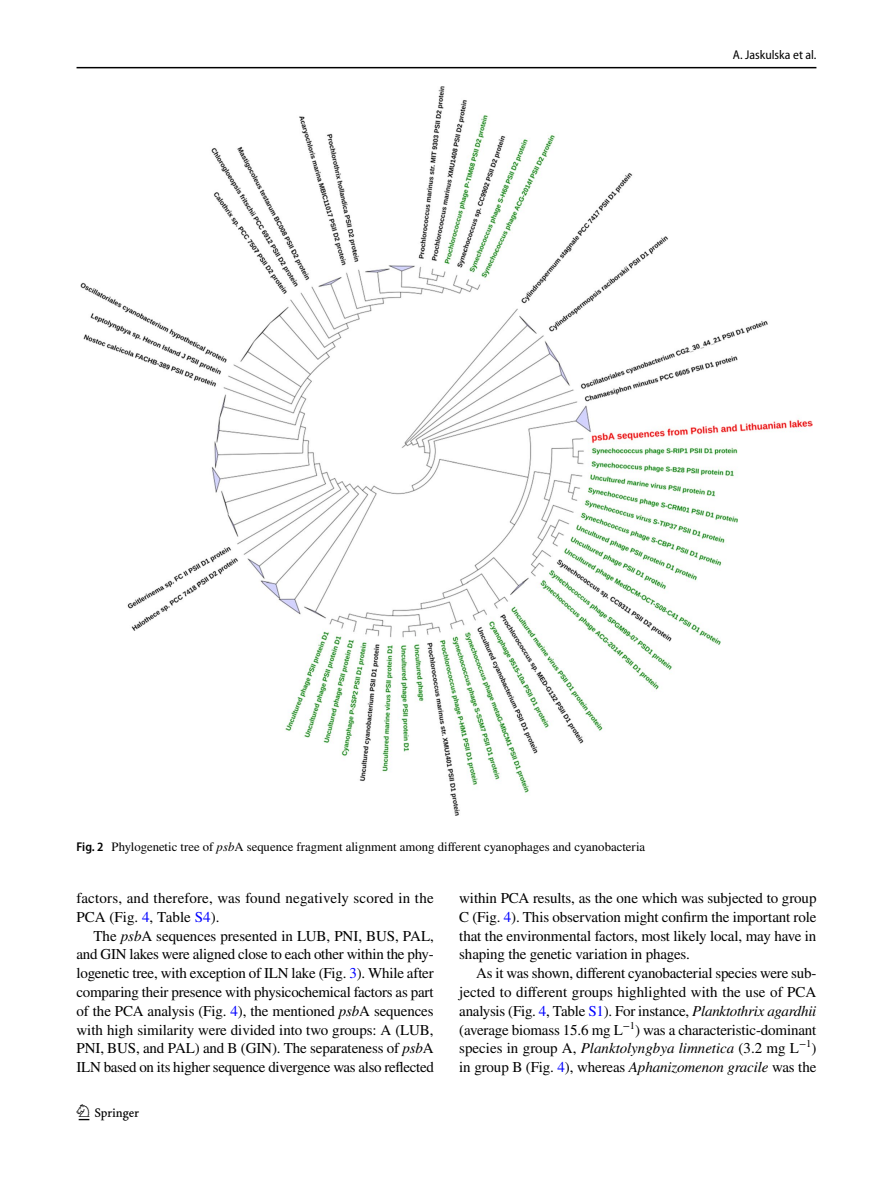
<style>
.page{position:relative;width:893px;height:1187px;background:#fff}
.page>*{position:absolute;margin:0;border:0;box-sizing:border-box;transform-origin:0 0}
.t1{font:22.5px "Springnew Regular 2";color:#000}
.t2{font:15px/18.8px "STIX";letter-spacing:-.01em;color:#000;text-align:justify}
.t3{font:15px/18.8px "STIX";letter-spacing:.015em;color:#000}
.t4{font:12.75px "STIX";color:#000}
.t5{font:semi-condensed 12.75px "Myriad Pro";color:#000}
.s1{font-family:"Myriad Pro";font-weight:600;font-stretch:semi-condensed}
.s2{font-style:italic}
.s3{color:#00f}
</style>
<div class="page">
<hr style="left:77px;top:67px;width:739px;height:1px;background:#000">
<img style="left:81px;top:87px;width:731px;height:728px">
<p class="t5" style="left:733px;top:48px;width:85px">A. Jaskulska et al.</p>
<p class="t4" style="left:77px;top:837px;width:570px"><span class="s1">Fig. 2</span> Phylogenetic tree of <span class="s2">psb</span>A sequence fragment alignment among different cyanophages and cyanobacteria</p>
<p class="t3" style="left:77px;top:889px;width:359px">factors, and therefore, was found negatively scored in the<br>PCA (Fig. <span class="s3">4</span>, Table <span class="s3">S4</span>).</p>
<p class="t2" style="left:77px;top:927px;width:359px;text-indent:17px">The <span class="s2">psb</span>A sequences presented in LUB, PNI, BUS, PAL, and GIN lakes were aligned close to each other within the phy&shy;logenetic tree, with exception of ILN lake (Fig. <span class="s3">3</span>). While after comparing their presence with physicochemical factors as part of the PCA analysis (Fig. <span class="s3">4</span>), the mentioned <span class="s2">psb</span>A sequences with high similarity were divided into two groups: A (LUB, PNI, BUS, and PAL) and B (GIN). The separateness of <span class="s2">psb</span>A ILN based on its higher sequence divergence was also reflected</p>
<h1 class="t1" style="left:79px;top:1104px;width:62px">1 3</h1>
<p class="t2" style="left:459px;top:889px;width:359px">within PCA results, as the one which was subjected to group C (Fig. <span class="s3">4</span>). This observation might confirm the important role that the environmental factors, most likely local, may have in shaping the genetic variation in phages.</p>
<p class="t2" style="left:459px;top:964px;width:359px;text-indent:17px">As it was shown, different cyanobacterial species were sub&shy;jected to different groups highlighted with the use of PCA analysis (Fig. <span class="s3">4</span>, Table <span class="s3">S1</span>). For instance, <span class="s2">Planktothrix agardhii </span>(average biomass 15.6 mg L<sup>−1</sup>) was a characteristic-dominant species in group A, <span class="s2">Planktolyngbya limnetica</span> (3.2 mg L<sup>−1</sup>) in group B (Fig. <span class="s3">4</span>), whereas <span class="s2">Aphanizomenon gracile</span> was the</p>
</div>
